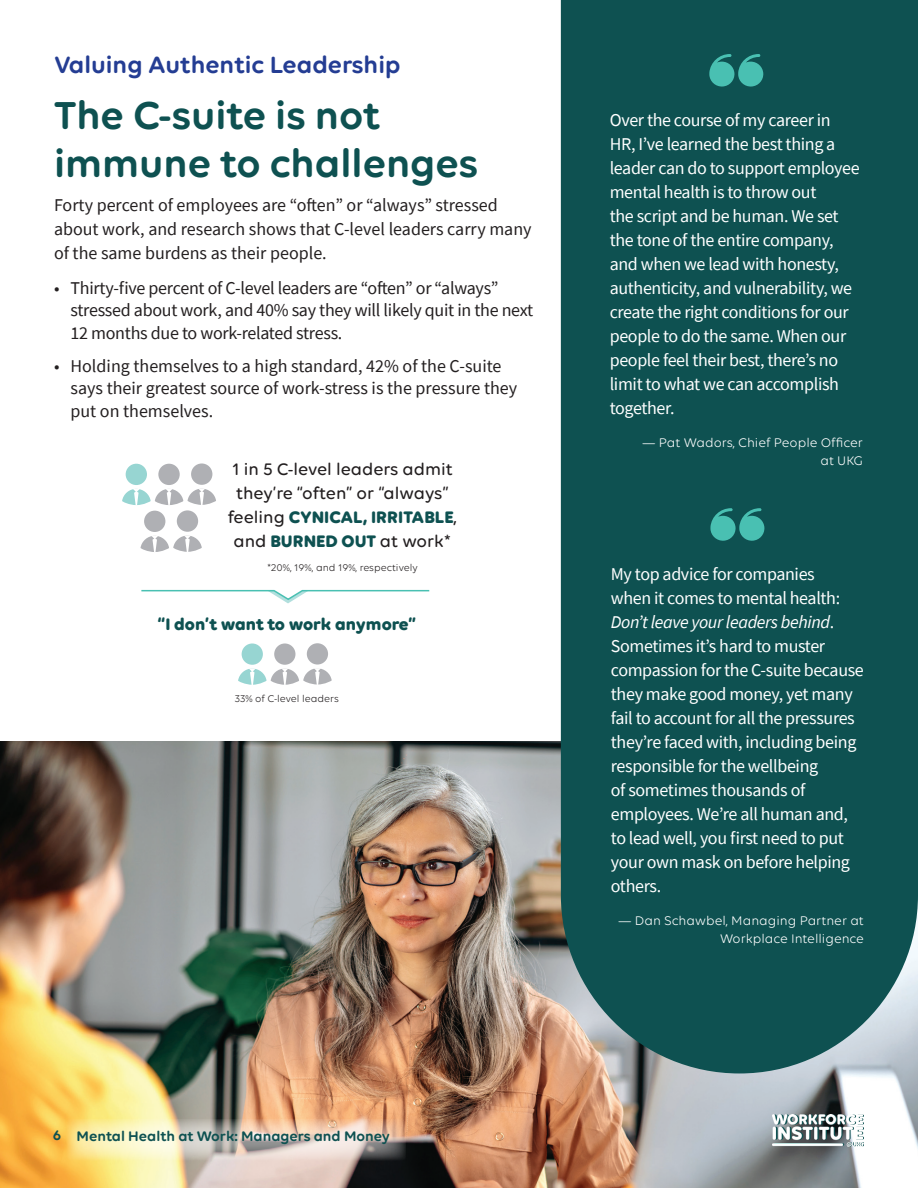
<style>
.page{position:relative;width:918px;height:1188px;background:#fff}
.page>*{position:absolute;margin:0;border:0;box-sizing:border-box;transform-origin:0 0}
.t1{font:600 42px/48px "Volte Rounded";color:#0e5151}
.t2{font:600 25.5px "Volte Rounded";color:#243d93}
.t3{font:18px/24px "Source Sans Pro";letter-spacing:-.02em;color:#fff}
.t4{font:18px/22.5px "Source Sans Pro";color:#231f20}
.t5{font:500 18px/24px "Volte Rounded";color:#231f20;text-align:center}
.t6{font:700 18px "Volte Rounded";color:#0e5151}
.t7{font:600 15px "Volte Rounded";color:#0e5151}
.t8{font:13.5px/18px "Volte Rounded";color:#fff;text-align:right}
.t9{font:10.5px "Volte Rounded";color:#231f20}
.s1{font-weight:700;color:#0e5151}
.s2{font-style:italic}
</style>
<div class="page">
<img style="left:0;top:742px;width:918px;height:446px">
<div style="left:561px;top:0;width:357px;height:1073px;background:#0e5151"></div>
<svg style="left:710px;top:508px;width:55px;height:33px;background:#32948c"></svg>
<svg style="left:709px;top:54px;width:55px;height:33px;background:#32948c"></svg>
<svg style="left:141px;top:589px;width:289px;height:14px"></svg>
<div style="left:126px;top:464px;width:21px;height:21px;background:#97d5d2;border-radius:50%"></div>
<div style="left:158px;top:464px;width:22px;height:21px;background:#afb0b4;border-radius:50%"></div>
<div style="left:191px;top:463px;width:21px;height:22px;background:#afb0b4;border-radius:50%"></div>
<svg style="left:122px;top:488px;width:94px;height:17px"></svg>
<div style="left:144px;top:511px;width:21px;height:21px;background:#afb0b4;border-radius:50%"></div>
<div style="left:177px;top:510px;width:21px;height:22px;background:#afb0b4;border-radius:50%"></div>
<svg style="left:140px;top:535px;width:62px;height:17px"></svg>
<div style="left:242px;top:643px;width:21px;height:22px;background:#97d5d2;border-radius:50%"></div>
<div style="left:274px;top:643px;width:21px;height:22px;background:#afb0b4;border-radius:50%"></div>
<div style="left:307px;top:643px;width:21px;height:22px;background:#afb0b4;border-radius:50%"></div>
<svg style="left:238px;top:668px;width:94px;height:17px"></svg>
<img style="left:773px;top:1114px;width:90px;height:33px">
<svg style="left:67px;top:1119px;width:339px;height:42px;background:#ddcdb0"></svg>
<h2 class="t2" style="left:54px;top:50px;width:348px">Valuing Authentic Leadership</h2>
<h1 class="t1" style="left:54px;top:90px;width:426px">The C-suite is not immune to challenges</h1>
<p class="t4" style="left:54px;top:193px;width:479px;line-height:24px">Forty percent of employees are “often” or “always” stressed about work, and research shows that C-level leaders carry many of the same burdens as their people.</p>
<p class="t4" style="left:71px;top:276px;width:464px;text-indent:-17px">• Thirty-five percent of C-level leaders are “often” or “always” stressed about work, and 40% say they will likely quit in the next<br>12 months due to work-related stress.</p>
<p class="t4" style="left:71px;top:354px;width:448px;text-indent:-17px">• Holding themselves to a high standard, 42% of the C-suite says their greatest source of work-stress is the pressure they put on themselves.</p>
<p class="t5" style="left:228px;top:457px;width:231px">1 in 5 C-level leaders admit they’re “often” or “always” feeling <span class="s1">CYNICAL, IRRITABLE</span>, and <span class="s1">BURNED OUT</span> at work*</p>
<p class="t9" style="left:267px;top:561px;width:152px">*20%, 19%, and 19%, respectively</p>
<p class="t6" style="left:157px;top:614px;width:260px">“I don’t want to work anymore”</p>
<p class="t9" style="left:235px;top:693px;width:105px">33% of C-level leaders</p>
<p class="t7" style="left:53px;top:1127px;width:338px">6 Mental Health at Work: Managers and Money</p>
<p class="t3" style="left:610px;top:108px;width:251px">Over the course of my career in<br>HR, I’ve learned the best thing a leader can do to support employee mental health is to throw out<br>the script and be human. We set the tone of the entire company, and when we lead with honesty, authenticity, and vulnerability, we create the right conditions for our people to do the same. When our people feel their best, there’s no limit to what we can accomplish together.</p>
<p class="t8" style="left:642px;top:433px;width:222px">— Pat Wadors, Chief People Officer at UKG</p>
<p class="t3" style="left:611px;top:562px;width:255px">My top advice for companies<br>when it comes to mental health:<br><span class="s2">Don’t leave your leaders behind</span>.<br>Sometimes it’s hard to muster compassion for the C-suite because they make good money, yet many fail to account for all the pressures they’re faced with, including being responsible for the wellbeing<br>of sometimes thousands of employees. We’re all human and, to lead well, you first need to put your own mask on before helping others.</p>
<p class="t8" style="left:618px;top:911px;width:247px">— Dan Schawbel, Managing Partner at<br>Workplace Intelligence</p>
</div>
